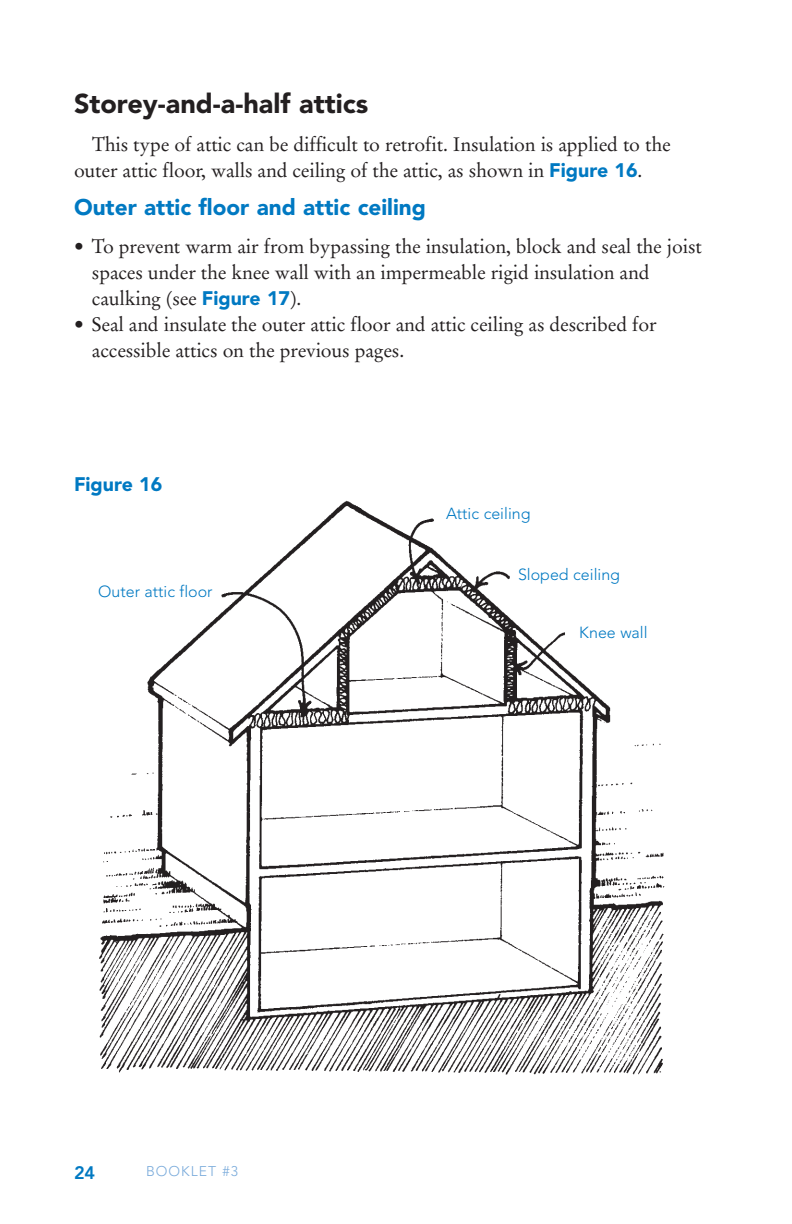
<style>
.page{position:relative;width:792px;height:1224px;background:#fff}
.page>*{position:absolute;margin:0;border:0;box-sizing:border-box;transform-origin:0 0}
.t1{font:900 27px "Avenir";color:#231f20}
.t2{font:900 22.4px "Avenir";color:#0079c2}
.t3{font:19.6px/26px "Stempel Garamond";letter-spacing:-.01em;color:#231f20}
.t4{font:900 19.6px "Avenir";color:#0079c2}
.t5{font:800 18px "Avenir";color:#0079c2}
.t6{font:300 16px "Avenir";color:#0079c2}
.t7{font:300 14px "Avenir";letter-spacing:.075em;color:#7aabdb}
.s1{font-family:"Avenir";font-weight:900;color:#0079c2}
</style>
<div class="page">
<img style="left:99px;top:500px;width:566px;height:575px">
<h1 class="t1" style="left:74px;top:88px;width:296px">Storey-and-a-half attics</h1>
<p class="t3" style="left:74px;top:132px;width:598px;text-indent:18px">This type of attic can be difficult to retrofit. Insulation is applied to the outer attic floor, walls and ceiling of the attic, as shown in <span class="s1">Figure 16</span>.</p>
<p class="t2" style="left:74px;top:194px;width:354px">Outer attic floor and attic ceiling</p>
<p class="t3" style="left:92px;top:234px;width:611px;text-indent:-18px">• To prevent warm air from bypassing the insulation, block and seal the joist spaces under the knee wall with an impermeable rigid insulation and caulking (see <span class="s1">Figure 17</span>).</p>
<p class="t3" style="left:92px;top:312px;width:566px;text-indent:-18px">• Seal and insulate the outer attic floor and attic ceiling as described for accessible attics on the previous pages.</p>
<p class="t4" style="left:74px;top:473px;width:90px">Figure 16</p>
<p class="t6" style="left:98px;top:582px;width:116px">Outer attic floor</p>
<p class="t6" style="left:446px;top:504px;width:86px">Attic ceiling</p>
<p class="t6" style="left:518px;top:565px;width:104px">Sloped ceiling</p>
<p class="t6" style="left:579px;top:623px;width:70px">Knee wall</p>
<p class="t5" style="left:74px;top:1162px;width:23px">24</p>
<p class="t7" style="left:146px;top:1163px;width:94px">BOOKLET #3</p>
</div>
